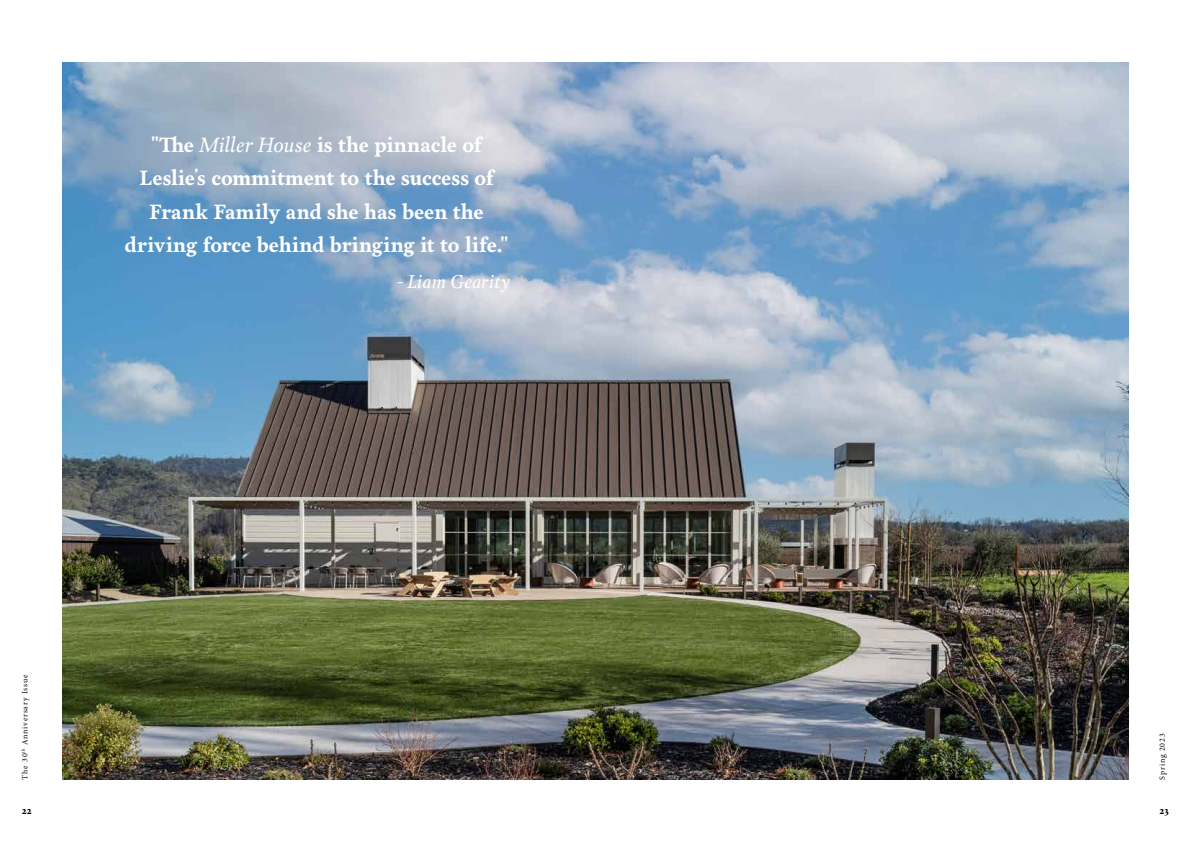
<style>
.page{position:relative;width:1191px;height:842px;background:#fff}
.page>*{position:absolute;margin:0;border:0;box-sizing:border-box;transform-origin:0 0}
.t1{font:700 20.4px/33px "Garvis Pro";letter-spacing:-.005em;color:#fff;text-align:center}
.t2{font:italic 18.4px "Garvis Pro";letter-spacing:-.005em;color:#fff}
.t3{font:700 9px "Garvis Pro";color:#000}
.t4{font:8px "Minion Pro";letter-spacing:.1em;color:#000}
.s1{font-weight:400;font-style:italic}
</style>
<div class="page">
<img style="left:62px;top:62px;width:1066px;height:718px">
<p class="t1" style="left:125px;top:128px;width:385px">"The <span class="s1">Miller House</span> is the pinnacle of Leslie’s commitment to the success of Frank Family and she has been the driving force behind bringing it to life."</p>
<p class="t4" style="left:19px;top:780px;width:106px;rotate:-90deg">The 30<sup>th</sup> Anniversary Issue</p>
<p class="t2" style="left:397px;top:269px;width:115px">- Liam Gearity</p>
<p class="t4" style="left:1157px;top:780px;width:48px;rotate:-90deg">Spring 2023</p>
<p class="t3" style="left:22px;top:804px;width:11px">22</p>
<p class="t3" style="left:1159px;top:804px;width:11px">23</p>
</div>
